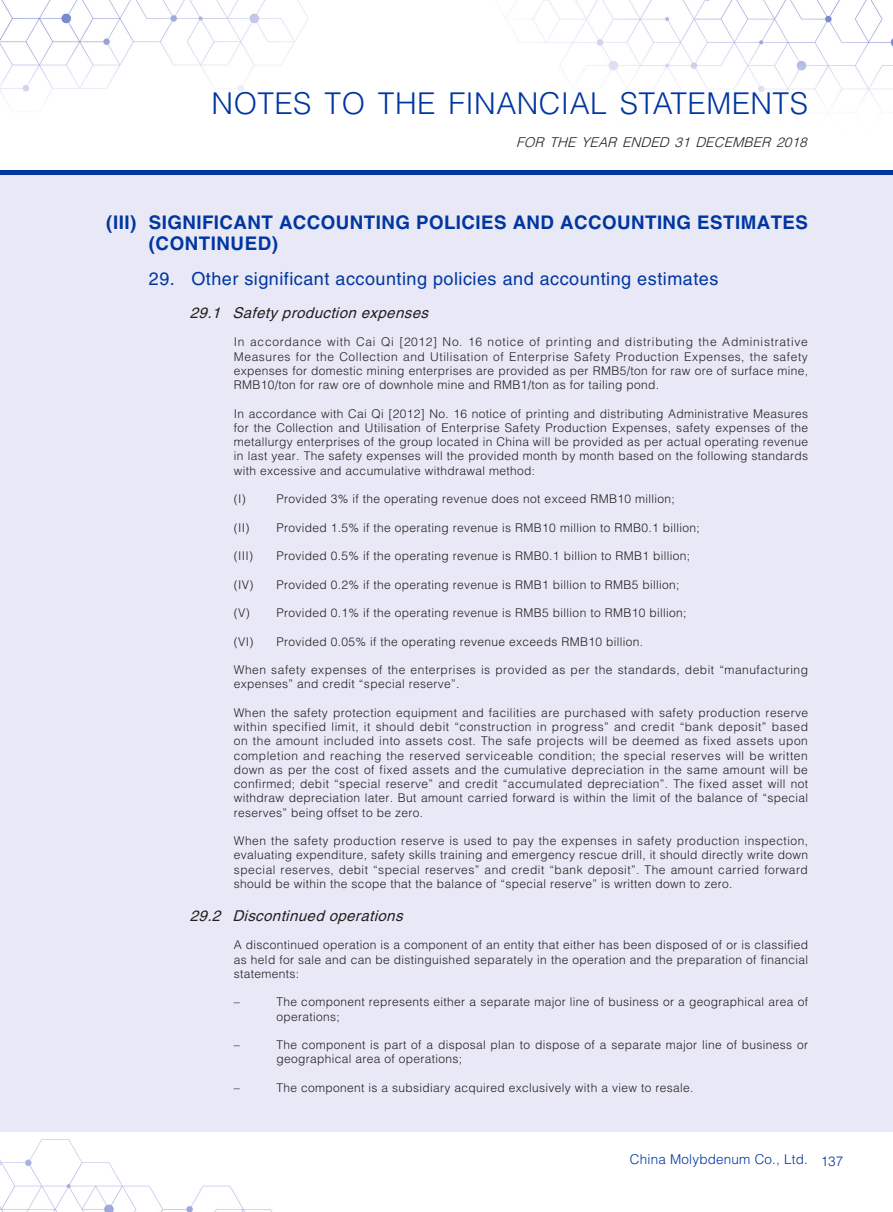
<style>
.page{position:relative;width:893px;height:1212px;background:#fff}
.page>*{position:absolute;margin:0;border:0;box-sizing:border-box;transform-origin:0 0}
.t1{font:300 30px "Helvetica LT Std";letter-spacing:.015em;color:#0036a0}
.t2{font:700 18.75px/21px "Helvetica LT Std";letter-spacing:.025em;color:#0036a0}
.t3{font:18px "Helvetica LT Std";letter-spacing:.03em;color:#0036a0}
.t4{font:italic 15px "Helvetica LT Std";color:#231f20}
.t5{font:italic 300 13.5px "Helvetica LT Std";color:#231f20}
.t6{font:300 13.5px "Helvetica LT Std";letter-spacing:.015em;color:#0036a0}
.t7{font:300 12px/14.2px "Helvetica LT Std";letter-spacing:.03em;color:#231f20;text-align:justify}
</style>
<div class="page">
<img style="left:0;top:0;width:893px;height:1212px">
<div style="left:0;top:170px;width:893px;height:961px;background:#e9e8f6"></div>
<hr style="left:0;top:170px;width:893px;height:4px;background:#0036a0">
<h1 class="t1" style="left:212px;top:85px;width:598px">NOTES TO THE FINANCIAL STATEMENTS</h1>
<p class="t5" style="left:516px;top:134px;width:296px">FOR THE YEAR ENDED 31 DECEMBER 2018</p>
<h2 class="t2" style="left:149px;top:212px;width:661px;text-indent:-43px">(III) SIGNIFICANT ACCOUNTING POLICIES AND ACCOUNTING ESTIMATES (CONTINUED)</h2>
<h3 class="t3" style="left:149px;top:268px;width:571px">29. Other significant accounting policies and accounting estimates</h3>
<p class="t4" style="left:190px;top:304px;width:244px">29.1 Safety production expenses</p>
<p class="t7" style="left:234px;top:335px;width:576px">In accordance with Cai Qi [2012] No. 16 notice of printing and distributing the Administrative Measures for the Collection and Utilisation of Enterprise Safety Production Expenses, the safety expenses for domestic mining enterprises are provided as per RMB5/ton for raw ore of surface mine, RMB10/ton for raw ore of downhole mine and RMB1/ton as for tailing pond.</p>
<p class="t7" style="left:234px;top:406px;width:576px">In accordance with Cai Qi [2012] No. 16 notice of printing and distributing Administrative Measures for the Collection and Utilisation of Enterprise Safety Production Expenses, safety expenses of the metallurgy enterprises of the group located in China will be provided as per actual operating revenue in last year. The safety expenses will the provided month by month based on the following standards with excessive and accumulative withdrawal method:</p>
<p class="t7" style="left:234px;top:492px;width:13px">(I)</p>
<p class="t7" style="left:276px;top:492px;width:400px">Provided 3% if the operating revenue does not exceed RMB10 million;</p>
<p class="t7" style="left:234px;top:520px;width:17px">(II)</p>
<p class="t7" style="left:276px;top:520px;width:425px">Provided 1.5% if the operating revenue is RMB10 million to RMB0.1 billion;</p>
<p class="t7" style="left:234px;top:549px;width:21px">(III)</p>
<p class="t7" style="left:276px;top:549px;width:415px">Provided 0.5% if the operating revenue is RMB0.1 billion to RMB1 billion;</p>
<p class="t7" style="left:234px;top:577px;width:21px">(IV)</p>
<p class="t7" style="left:276px;top:577px;width:404px">Provided 0.2% if the operating revenue is RMB1 billion to RMB5 billion;</p>
<p class="t7" style="left:234px;top:606px;width:454px">(V) Provided 0.1% if the operating revenue is RMB5 billion to RMB10 billion;</p>
<p class="t7" style="left:234px;top:634px;width:21px">(VI)</p>
<p class="t7" style="left:276px;top:634px;width:368px">Provided 0.05% if the operating revenue exceeds RMB10 billion.</p>
<p class="t7" style="left:234px;top:663px;width:576px">When safety expenses of the enterprises is provided as per the standards, debit “manufacturing expenses” and credit “special reserve”.</p>
<p class="t7" style="left:234px;top:705px;width:576px">When the safety protection equipment and facilities are purchased with safety production reserve within specified limit, it should debit “construction in progress” and credit “bank deposit” based on the amount included into assets cost. The safe projects will be deemed as fixed assets upon completion and reaching the reserved serviceable condition; the special reserves will be written down as per the cost of fixed assets and the cumulative depreciation in the same amount will be confirmed; debit “special reserve” and credit “accumulated depreciation”. The fixed asset will not withdraw depreciation later. But amount carried forward is within the limit of the balance of “special reserves” being offset to be zero.</p>
<p class="t7" style="left:234px;top:834px;width:576px">When the safety production reserve is used to pay the expenses in safety production inspection, evaluating expenditure, safety skills training and emergency rescue drill, it should directly write down special reserves, debit “special reserves” and credit “bank deposit”. The amount carried forward should be within the scope that the balance of “special reserve” is written down to zero.</p>
<p class="t4" style="left:190px;top:907px;width:219px">29.2 Discontinued operations</p>
<p class="t7" style="left:234px;top:938px;width:576px">A discontinued operation is a component of an entity that either has been disposed of or is classified as held for sale and can be distinguished separately in the operation and the preparation of financial statements:</p>
<p class="t7" style="left:234px;top:995px;width:7px">–</p>
<p class="t7" style="left:276px;top:995px;width:533px">The component represents either a separate major line of business or a geographical area of operations;</p>
<p class="t7" style="left:234px;top:1038px;width:7px">–</p>
<p class="t7" style="left:276px;top:1038px;width:533px">The component is part of a disposal plan to dispose of a separate major line of business or geographical area of operations;</p>
<p class="t7" style="left:234px;top:1080px;width:7px">–</p>
<p class="t7" style="left:276px;top:1080px;width:418px">The component is a subsidiary acquired exclusively with a view to resale.</p>
<p class="t6" style="left:630px;top:1150px;width:215px">China Molybdenum Co., Ltd. 137</p>
</div>
